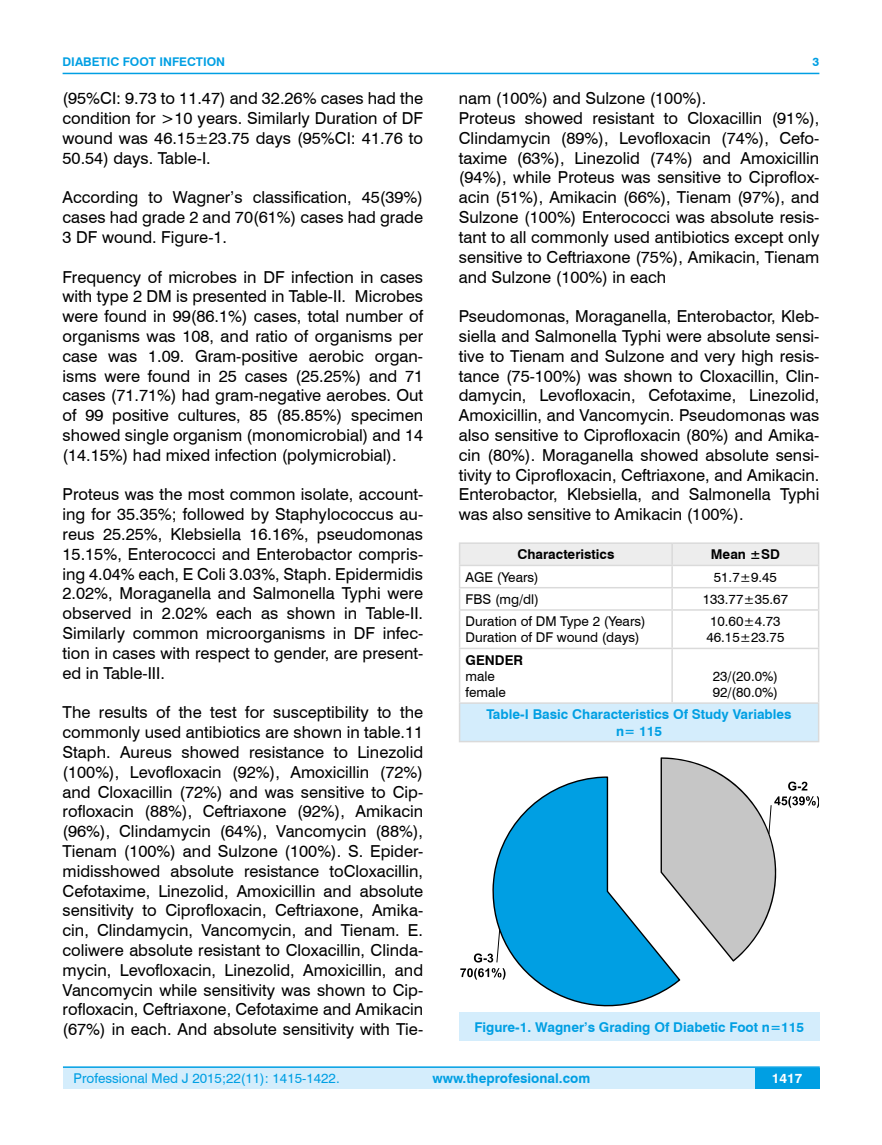
<style>
.page{position:relative;width:882px;height:1145px;background:#fff}
.page>*{position:absolute;margin:0;border:0;box-sizing:border-box;transform-origin:0 0}
.t1{font:16.5px/19.8px "Swiss 721 BT";color:#000;text-align:justify}
.t2{font:13.5px/16.2px "Swiss 721 BT";color:#000}
.t3{font:700 13.5px/16.2px "Swiss 721 BT";color:#009fe3;text-align:center}
.t4{font:13.5px "Swiss 721 BT";color:#009fe3}
.t5{font:700 13.5px "Swiss 721 BT";color:#000}
.t6{font:700 13.5px "Swiss 721 BT";color:#fff}
.t7{font:700 12px "Swiss 721 BT";color:#009fe3}
</style>
<div class="page">
<div style="left:63px;top:1067px;width:756px;height:21px;background:#d4edfc"></div>
<hr style="left:63px;top:1066px;width:756px;height:2px;background:#009fe3">
<div style="left:754px;top:1068px;width:65px;height:20px;background:#009fe3"></div>
<hr style="left:63px;top:73px;width:756px;height:1px;background:#009fe3">
<div style="left:459px;top:703px;width:359px;height:38px;background:#d4edfc"></div>
<hr style="left:458px;top:542px;width:213px;height:2px;background:#dadada">
<hr style="left:458px;top:544px;width:2px;height:20px;background:#dadada">
<hr style="left:671px;top:542px;width:148px;height:2px;background:#dadada">
<hr style="left:817px;top:544px;width:2px;height:20px;background:#dadada">
<hr style="left:458px;top:564px;width:213px;height:2px;background:#dadada">
<hr style="left:458px;top:566px;width:2px;height:21px;background:#dadada">
<hr style="left:671px;top:564px;width:148px;height:2px;background:#dadada">
<hr style="left:817px;top:566px;width:2px;height:21px;background:#dadada">
<hr style="left:458px;top:587px;width:213px;height:1px;background:#dadada">
<hr style="left:458px;top:588px;width:2px;height:21px;background:#dadada">
<hr style="left:671px;top:587px;width:148px;height:1px;background:#dadada">
<svg style="left:460px;top:544px;width:358px;height:65px"></svg>
<hr style="left:817px;top:588px;width:2px;height:21px;background:#dadada">
<hr style="left:458px;top:609px;width:213px;height:1px;background:#dadada">
<hr style="left:458px;top:610px;width:2px;height:37px;background:#dadada">
<hr style="left:671px;top:609px;width:148px;height:1px;background:#dadada">
<hr style="left:671px;top:610px;width:1px;height:37px;background:#dadada">
<hr style="left:817px;top:610px;width:2px;height:37px;background:#dadada">
<hr style="left:458px;top:647px;width:213px;height:2px;background:#dadada">
<hr style="left:458px;top:649px;width:2px;height:53px;background:#dadada">
<hr style="left:671px;top:647px;width:148px;height:2px;background:#dadada">
<hr style="left:671px;top:649px;width:1px;height:53px;background:#dadada">
<hr style="left:817px;top:649px;width:2px;height:53px;background:#dadada">
<hr style="left:458px;top:702px;width:213px;height:2px;background:#dadada">
<hr style="left:458px;top:704px;width:2px;height:37px;background:#dadada">
<hr style="left:671px;top:702px;width:148px;height:2px;background:#dadada">
<hr style="left:817px;top:704px;width:2px;height:37px;background:#dadada">
<hr style="left:458px;top:741px;width:213px;height:1px;background:#dadada">
<hr style="left:671px;top:741px;width:148px;height:1px;background:#dadada">
<svg style="left:488px;top:776px;width:192px;height:231px;fill:#009fe3"></svg>
<svg style="left:660px;top:757px;width:157px;height:204px"></svg>
<svg style="left:473px;top:929px;width:27px;height:33px"></svg>
<svg style="left:460px;top:968px;width:45px;height:11px"></svg>
<div style="left:458px;top:1012px;width:361px;height:29px;background:#d4edfc"></div>
<p class="t7" style="left:63px;top:53px;width:164px">DIABETIC FOOT INFECTION</p>
<p class="t1" style="left:63px;top:88px;width:362px">(95%CI: 9.73 to 11.47) and 32.26% cases had the condition for &gt;10 years. Similarly Duration of DF wound was 46.15±23.75 days (95%CI: 41.76 to 50.54) days. Table-I.</p>
<p class="t1" style="left:63px;top:187px;width:362px">According to Wagner’s classification, 45(39%) cases had grade 2 and 70(61%) cases had grade 3 DF wound. Figure-1.</p>
<p class="t1" style="left:63px;top:266px;width:362px">Frequency of microbes in DF infection in cases with type 2 DM is presented in Table-II. Microbes were found in 99(86.1%) cases, total number of organisms was 108, and ratio of organisms per case was 1.09. Gram-positive aerobic organ&shy;isms were found in 25 cases (25.25%) and 71 cases (71.71%) had gram-negative aerobes. Out of 99 positive cultures, 85 (85.85%) specimen showed single organism (monomicrobial) and 14 (14.15%) had mixed infection (polymicrobial).</p>
<p class="t1" style="left:63px;top:484px;width:362px">Proteus was the most common isolate, account&shy;ing for 35.35%; followed by Staphylococcus au&shy;reus 25.25%, Klebsiella 16.16%, pseudomonas 15.15%, Enterococci and Enterobactor compris&shy;ing 4.04% each, E Coli 3.03%, Staph. Epidermidis 2.02%, Moraganella and Salmonella Typhi were observed in 2.02% each as shown in Table-II.<br>Similarly common microorganisms in DF infec&shy;tion in cases with respect to gender, are present&shy;ed in Table-III.</p>
<p class="t1" style="left:63px;top:702px;width:362px">The results of the test for susceptibility to the commonly used antibiotics are shown in table.11<br>Staph. Aureus showed resistance to Linezolid (100%), Levofloxacin (92%), Amoxicillin (72%) and Cloxacillin (72%) and was sensitive to Cip&shy;rofloxacin (88%), Ceftriaxone (92%), Amikacin (96%), Clindamycin (64%), Vancomycin (88%), Tienam (100%) and Sulzone (100%). S. Epider&shy;midisshowed absolute resistance toCloxacillin, Cefotaxime, Linezolid, Amoxicillin and absolute sensitivity to Ciprofloxacin, Ceftriaxone, Amika&shy;cin, Clindamycin, Vancomycin, and Tienam. E. coliwere absolute resistant to Cloxacillin, Clinda&shy;mycin, Levofloxacin, Linezolid, Amoxicillin, and Vancomycin while sensitivity was shown to Cip&shy;rofloxacin, Ceftriaxone, Cefotaxime and Amikacin (67%) in each. And absolute sensitivity with Tie-</p>
<p class="t7" style="left:812px;top:53px;width:8px">3</p>
<p class="t1" style="left:458px;top:88px;width:362px;text-align:left">nam (100%) and Sulzone (100%).<br>Proteus showed resistant to Cloxacillin (91%), Clindamycin (89%), Levofloxacin (74%), Cefo&shy;taxime (63%), Linezolid (74%) and Amoxicillin (94%), while Proteus was sensitive to Ciproflox&shy;acin (51%), Amikacin (66%), Tienam (97%), and Sulzone (100%) Enterococci was absolute resis&shy;tant to all commonly used antibiotics except only sensitive to Ceftriaxone (75%), Amikacin, Tienam and Sulzone (100%) in each</p>
<p class="t1" style="left:458px;top:306px;width:362px">Pseudomonas, Moraganella, Enterobactor, Kleb&shy;siella and Salmonella Typhi were absolute sensi&shy;tive to Tienam and Sulzone and very high resis&shy;tance (75-100%) was shown to Cloxacillin, Clin&shy;damycin, Levofloxacin, Cefotaxime, Linezolid, Amoxicillin, and Vancomycin. Pseudomonas was also sensitive to Ciprofloxacin (80%) and Amika&shy;cin (80%). Moraganella showed absolute sensi&shy;tivity to Ciprofloxacin, Ceftriaxone, and Amikacin.<br>Enterobactor, Klebsiella, and Salmonella Typhi was also sensitive to Amikacin (100%).</p>
<p class="t5" style="left:517px;top:545px;width:98px">Characteristics</p>
<p class="t5" style="left:710px;top:545px;width:71px">Mean ±SD</p>
<p class="t2" style="left:465px;top:568px;width:75px">AGE (Years)</p>
<p class="t2" style="left:713px;top:568px;width:65px">51.7±9.45</p>
<p class="t2" style="left:465px;top:590px;width:75px">FBS (mg/dl)</p>
<p class="t2" style="left:702px;top:590px;width:87px">133.77±35.67</p>
<p class="t2" style="left:465px;top:613px;width:181px">Duration of DM Type 2 (Years)<br>Duration of DF wound (days)</p>
<p class="t2" style="left:706px;top:613px;width:79px">10.60±4.73<br>46.15±23.75</p>
<p class="t5" style="left:465px;top:650px;width:59px">GENDER</p>
<p class="t2" style="left:465px;top:667px;width:42px">male female</p>
<p class="t2" style="left:712px;top:667px;width:67px">23/(20.0%)<br>92/(80.0%)</p>
<p class="t3" style="left:486px;top:706px;width:306px">Table-I Basic Characteristics Of Study Variables n= 115</p>
<p class="t3" style="left:474px;top:1018px;width:331px">Figure-1. Wagner’s Grading Of Diabetic Foot n=115</p>
<p class="t4" style="left:74px;top:1069px;width:267px">Professional Med J 2015;22(11): 1415-1422.</p>
<p class="t3" style="left:432px;top:1069px;width:159px">www.theprofesional.com</p>
<p class="t6" style="left:771px;top:1069px;width:32px">1417</p>
</div>
